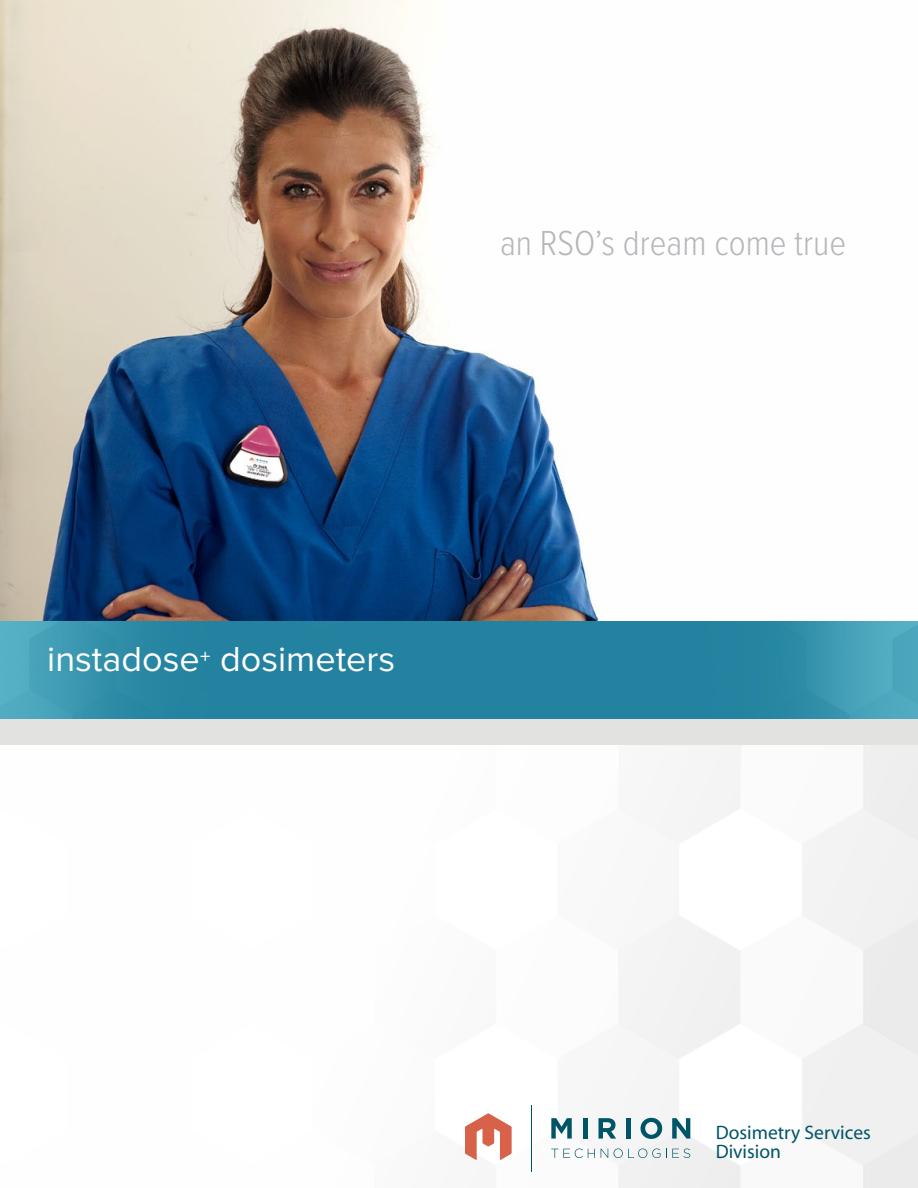
<style>
.page{position:relative;width:918px;height:1188px;background:#fff}
.page>*{position:absolute;margin:0;border:0;box-sizing:border-box;transform-origin:0 0}
.Intro_type{font:300 36px "Proxima Nova Cond";color:#b6b7bb}
.Product_Title{font:36px "Proxima Nova";color:#fff}
.t1{font:19.5px/19.5px "Myriad";color:#005467}
</style>
<div class="page">
<img style="left:0;top:0;width:599px;height:621px">
<img style="left:0;top:621px;width:918px;height:567px">
<div style="left:0;top:718px;width:918px;height:27px;background:#e2e2e1"></div>
<hr style="left:531px;top:1105px;width:1px;height:66px;background:#005467">
<svg style="left:551px;top:1149px;width:44px;height:9px"></svg>
<svg style="left:601px;top:1149px;width:7px;height:9px"></svg>
<svg style="left:614px;top:1149px;width:46px;height:9px"></svg>
<svg style="left:666px;top:1149px;width:24px;height:9px"></svg>
<svg style="left:551px;top:1118px;width:21px;height:21px"></svg>
<hr style="left:583px;top:1118px;width:4px;height:21px;background:#005467">
<svg style="left:598px;top:1118px;width:18px;height:21px"></svg>
<hr style="left:626px;top:1118px;width:4px;height:21px;background:#005467">
<svg style="left:641px;top:1118px;width:21px;height:21px"></svg>
<svg style="left:672px;top:1118px;width:18px;height:21px"></svg>
<svg style="left:465px;top:1113px;width:47px;height:47px"></svg>
<p class="Intro_type" style="left:500px;top:227px;width:348px">an RSO’s dream come true</p>
<p class="Product_Title" style="left:47px;top:643px;width:349px">instadose<sup>+</sup> dosimeters</p>
<p class="t1" style="left:716px;top:1123px;width:157px">Dosimetry Services<br>Division</p>
</div>
